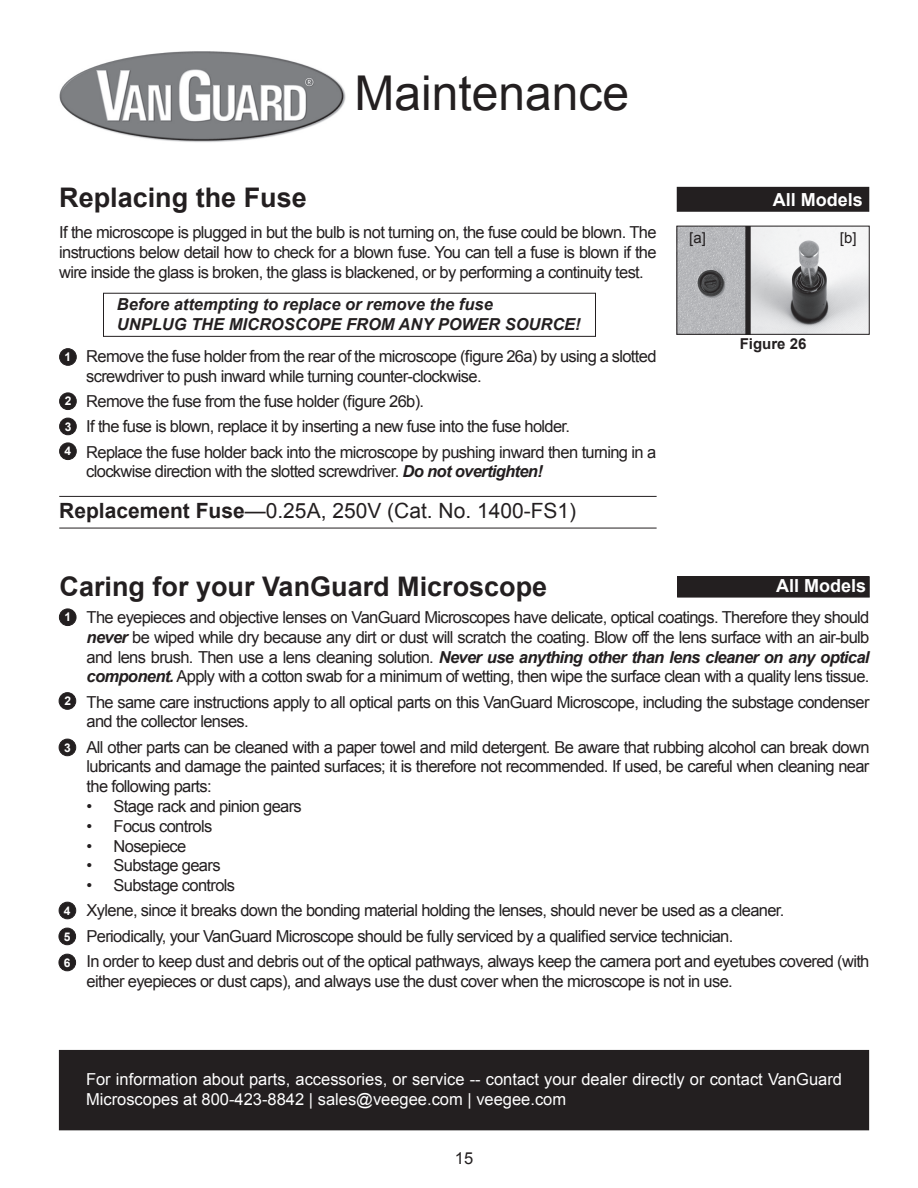
<style>
.page{position:relative;width:918px;height:1188px;background:#fff}
.page>*{position:absolute;margin:0;border:0;box-sizing:border-box;transform-origin:0 0}
.t1{font:48px "Arial";color:#231f20}
.t2{font:700 27px "Arial";color:#231f20}
.t3{font:21px "Arial";color:#231f20}
.t4{font:700 18px "Arial";color:#fff}
.t5{font:16.5px/19.8px "Arial";letter-spacing:-.04em;color:#231f20}
.t6{font:16.5px/19.8px "Arial";color:#fff}
.t7{font:italic 700 16.5px/19.8px "Arial";color:#231f20}
.t8{font:700 15px "Arial";color:#231f20}
.t9{font:15px "Arial";color:#231f20}
.t10{font:700 12px "Arial";color:#fff}
.s1{font-weight:700;font-style:italic}
.s2{font-weight:700}
</style>
<div class="page">
<div style="left:59px;top:1050px;width:810px;height:80px;background:#231f20"></div>
<div style="left:59px;top:609px;width:17px;height:17px;background:#231f20;border-radius:50%"></div>
<div style="left:59px;top:609px;width:17px;height:17px;border:1px solid #231f20;border-radius:50%"></div>
<div style="left:59px;top:693px;width:17px;height:16px;background:#231f20;border-radius:50%"></div>
<div style="left:59px;top:692px;width:17px;height:18px;border:1px solid #231f20;border-radius:50%"></div>
<div style="left:59px;top:928px;width:17px;height:17px;background:#231f20;border-radius:50%"></div>
<div style="left:59px;top:928px;width:17px;height:17px;border:1px solid #231f20;border-radius:50%"></div>
<div style="left:59px;top:902px;width:17px;height:17px;background:#231f20;border-radius:50%"></div>
<div style="left:59px;top:902px;width:17px;height:17px;border:1px solid #231f20;border-radius:50%"></div>
<div style="left:59px;top:739px;width:17px;height:17px;background:#231f20;border-radius:50%"></div>
<div style="left:59px;top:739px;width:17px;height:17px;border:1px solid #231f20;border-radius:50%"></div>
<div style="left:59px;top:954px;width:17px;height:17px;background:#231f20;border-radius:50%"></div>
<div style="left:59px;top:954px;width:17px;height:17px;border:1px solid #231f20;border-radius:50%"></div>
<img style="left:59px;top:51px;width:287px;height:91px">
<div style="left:678px;top:577px;width:191px;height:20px;background:#231f20"></div>
<div style="left:677px;top:576px;width:193px;height:21px;border:1px solid #231f20"></div>
<div style="left:677px;top:187px;width:192px;height:24px;background:#231f20"></div>
<div style="left:677px;top:187px;width:192px;height:25px;border:1px solid #231f20"></div>
<img style="left:678px;top:228px;width:190px;height:105px">
<div style="left:676px;top:226px;width:194px;height:109px;border:1px solid #231f20"></div>
<hr style="left:59px;top:496px;width:598px;height:1px;background:#231f20">
<hr style="left:59px;top:528px;width:598px;height:1px;background:#231f20">
<div style="left:60px;top:349px;width:16px;height:16px;background:#231f20;border-radius:50%"></div>
<div style="left:59px;top:348px;width:18px;height:18px;border:1px solid #231f20;border-radius:50%"></div>
<div style="left:60px;top:393px;width:16px;height:17px;background:#231f20;border-radius:50%"></div>
<div style="left:59px;top:393px;width:18px;height:17px;border:1px solid #231f20;border-radius:50%"></div>
<div style="left:60px;top:443px;width:16px;height:17px;background:#231f20;border-radius:50%"></div>
<div style="left:59px;top:443px;width:18px;height:17px;border:1px solid #231f20;border-radius:50%"></div>
<div style="left:60px;top:418px;width:16px;height:17px;background:#231f20;border-radius:50%"></div>
<div style="left:59px;top:418px;width:18px;height:17px;border:1px solid #231f20;border-radius:50%"></div>
<div style="left:103px;top:293px;width:493px;height:44px;border:1px solid #231f20"></div>
<h1 class="t1" style="left:354px;top:62px;width:276px">Maintenance</h1>
<h2 class="t2" style="left:59px;top:180px;width:249px">Replacing the Fuse</h2>
<p class="t4" style="left:773px;top:188px;width:92px">All Models</p>
<p class="t5" style="left:59px;top:223px;width:599px;text-align:justify">If the microscope is plugged in but the bulb is not turning on, the fuse could be blown. The instructions below detail how to check for a blown fuse. You can tell a fuse is blown if the wire inside the glass is broken, the glass is blackened, or by performing a continuity test.</p>
<p class="t10" style="left:64px;top:349px;width:8px">1</p>
<p class="t10" style="left:65px;top:393px;width:8px">2</p>
<p class="t10" style="left:65px;top:418px;width:8px">3</p>
<p class="t10" style="left:65px;top:443px;width:8px">4</p>
<p class="t7" style="left:117px;top:295px;width:465px">Before attempting to replace or remove the fuse<br>UNPLUG THE MICROSCOPE FROM ANY POWER SOURCE!</p>
<p class="t5" style="left:86px;top:347px;width:572px">Remove the fuse holder from the rear of the microscope (figure 26a) by using a slotted screwdriver to push inward while turning counter-clockwise.</p>
<p class="t5" style="left:86px;top:389px;width:572px;line-height:25.2px">Remove the fuse from the fuse holder (figure 26b).<br>If the fuse is blown, replace it by inserting a new fuse into the fuse holder.<br>Replace the fuse holder back into the microscope by pushing inward then turning in a</p>
<p class="t5" style="left:86px;top:462px;width:458px">clockwise direction with the slotted screwdriver. <span class="s1">Do not overtighten!</span></p>
<p class="t3" style="left:59px;top:497px;width:519px"><span class="s2">Replacement Fuse</span>—0.25A, 250V (Cat. No. 1400-FS1)</p>
<p class="t9" style="left:689px;top:228px;width:18px">[a]</p>
<p class="t9" style="left:840px;top:227px;width:18px">[b]</p>
<p class="t8" style="left:740px;top:333px;width:68px">Figure 26</p>
<h2 class="t2" style="left:60px;top:569px;width:489px">Caring for your VanGuard Microscope</h2>
<p class="t10" style="left:64px;top:609px;width:8px">1</p>
<p class="t4" style="left:776px;top:574px;width:92px">All Models</p>
<p class="t5" style="left:87px;top:607px;width:784px;text-align:justify">The eyepieces and objective lenses on VanGuard Microscopes have delicate, optical coatings. Therefore they should <span class="s1">never</span> be wiped while dry because any dirt or dust will scratch the coating. Blow off the lens surface with an air-bulb and lens brush. Then use a lens cleaning solution. <span class="s1">Never use anything other than lens cleaner on any optical component.</span> Apply with a cotton swab for a minimum of wetting, then wipe the surface clean with a quality lens tissue.</p>
<p class="t5" style="left:87px;top:692px;width:784px">The same care instructions apply to all optical parts on this VanGuard Microscope, including the substage condenser and the collector lenses.</p>
<p class="t5" style="left:87px;top:737px;width:784px;text-align:justify">All other parts can be cleaned with a paper towel and mild detergent. Be aware that rubbing alcohol can break down lubricants and damage the painted surfaces; it is therefore not recommended. If used, be careful when cleaning near the following parts:</p>
<p class="t5" style="left:87px;top:796px;width:217px">• Stage rack and pinion gears</p>
<p class="t5" style="left:87px;top:816px;width:127px">• Focus controls</p>
<p class="t5" style="left:87px;top:836px;width:101px">• Nosepiece</p>
<p class="t5" style="left:87px;top:856px;width:135px">• Substage gears</p>
<p class="t5" style="left:87px;top:873px;width:784px;line-height:25.2px">• Substage controls<br>Xylene, since it breaks down the bonding material holding the lenses, should never be used as a cleaner.<br>Periodically, your VanGuard Microscope should be fully serviced by a qualified service technician.<br>In order to keep dust and debris out of the optical pathways, always keep the camera port and eyetubes covered (with</p>
<p class="t5" style="left:87px;top:971px;width:648px">either eyepieces or dust caps), and always use the dust cover when the microscope is not in use.</p>
<p class="t10" style="left:64px;top:693px;width:8px">2</p>
<p class="t10" style="left:64px;top:739px;width:8px">3</p>
<p class="t10" style="left:64px;top:903px;width:8px">4</p>
<p class="t10" style="left:64px;top:929px;width:8px">5</p>
<p class="t10" style="left:64px;top:955px;width:8px">6</p>
<p class="t6" style="left:86px;top:1069px;width:758px">For information about parts, accessories, or service -- contact your dealer directly or contact VanGuard<br>Microscopes at 800-423-8842 | sales@veegee.com | veegee.com</p>
<p class="t5" style="left:455px;top:1149px;width:20px">15</p>
</div>
